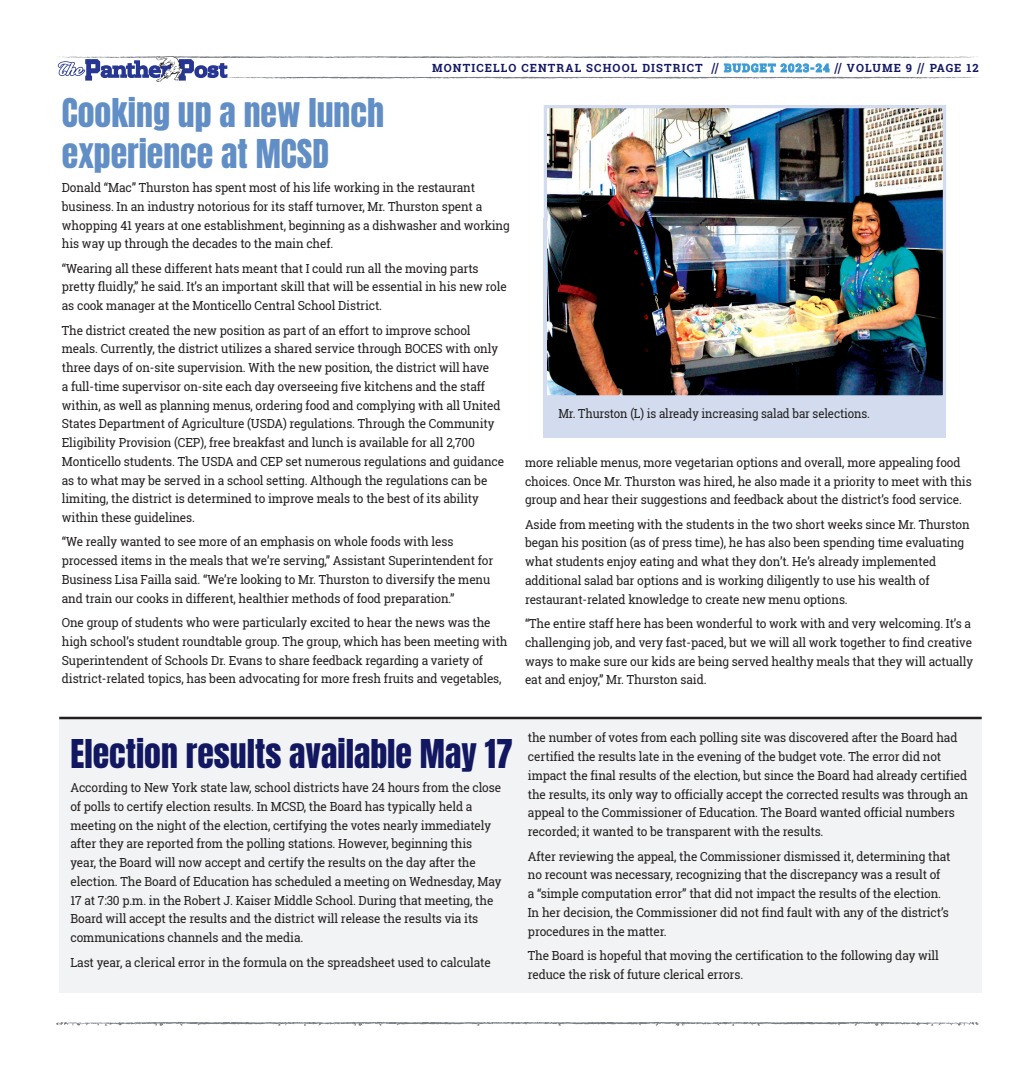
<style>
.page{position:relative;width:1035px;height:1080px;background:#fff}
.page>*{position:absolute;margin:0;border:0;box-sizing:border-box;transform-origin:0 0}
.t1{font:33.75px/40.5px "Anton";color:#628ec6}
.t2{font:33.75px "Anton";color:#121761}
.t3{font:12.5px/18.8px "Roboto Slab";letter-spacing:-.01em;color:#231f20;scale:.95 1}
.t4{font:12.5px "Roboto Slab";letter-spacing:-.01em;color:#231f20;scale:.92 1}
.t5{font:700 11.25px "Roboto Slab";letter-spacing:.1em;color:#121761}
.s1{font-size:14px}
.s2{color:#3c9bd5}
</style>
<div class="page">
<svg style="left:56px;top:1021px;width:923px;height:5px"></svg>
<svg style="left:57px;top:56px;width:922px;height:26px"></svg>
<div style="left:544px;top:218px;width:402px;height:220px;background:#d2dcee"></div>
<img style="left:548px;top:109px;width:394px;height:286px">
<div style="left:544px;top:105px;width:402px;height:294px;border:3px solid #d2dcee"></div>
<div style="left:59px;top:719px;width:923px;height:274px;background:#f2f3f4"></div>
<hr style="left:59px;top:717px;width:923px;height:2px;background:#231f20">
<p class="t5" style="left:432px;top:60px;width:548px">MONTICELLO CENTRAL SCHOOL DISTRICT <span class="s1">//</span> <span class="s2">BUDGET 2023-24</span> <span class="s1">//</span> VOLUME 9 <span class="s1">//</span> PAGE 12</p>
<h1 class="t1" style="left:62px;top:95px;width:324px">Cooking up a new lunch experience at MCSD</h1>
<p class="t3" style="left:62px;top:178px;width:473px">Donald “Mac” Thurston has spent most of his life working in the restaurant business. In an industry notorious for its staff turnover, Mr. Thurston spent a whopping 41 years at one establishment, beginning as a dishwasher and working his way up through the decades to the main chef.</p>
<p class="t3" style="left:62px;top:259px;width:470px">“Wearing all these different hats meant that I could run all the moving parts pretty fluidly,” he said. It’s an important skill that will be essential in his new role as cook manager at the Monticello Central School District.</p>
<p class="t3" style="left:62px;top:320px;width:467px">The district created the new position as part of an effort to improve school meals. Currently, the district utilizes a shared service through BOCES with only three days of on-site supervision. With the new position, the district will have<br>a full-time supervisor on-site each day overseeing five kitchens and the staff within, as well as planning menus, ordering food and complying with all United States Department of Agriculture (USDA) regulations. Through the Community Eligibility Provision (CEP), free breakfast and lunch is available for all 2,700<br>Monticello students. The USDA and CEP set numerous regulations and guidance as to what may be served in a school setting. Although the regulations can be limiting, the district is determined to improve meals to the best of its ability within these guidelines.</p>
<p class="t3" style="left:62px;top:532px;width:456px">“We really wanted to see more of an emphasis on whole foods with less processed items in the meals that we’re serving,” Assistant Superintendent for Business Lisa Failla said. “We’re looking to Mr. Thurston to diversify the menu and train our cooks in different, healthier methods of food preparation.”</p>
<p class="t3" style="left:62px;top:613px;width:471px">One group of students who were particularly excited to hear the news was the high school’s student roundtable group. The group, which has been meeting with Superintendent of Schools Dr. Evans to share feedback regarding a variety of district-related topics, has been advocating for more fresh fruits and vegetables,</p>
<p class="t4" style="left:558px;top:405px;width:340px">Mr. Thurston (L) is already increasing salad bar selections.</p>
<p class="t3" style="left:525px;top:453px;width:472px">more reliable menus, more vegetarian options and overall, more appealing food choices. Once Mr. Thurston was hired, he also made it a priority to meet with this group and hear their suggestions and feedback about the district’s food service.</p>
<p class="t3" style="left:525px;top:515px;width:470px">Aside from meeting with the students in the two short weeks since Mr. Thurston began his position (as of press time), he has also been spending time evaluating what students enjoy eating and what they don’t. He’s already implemented additional salad bar options and is working diligently to use his wealth of restaurant-related knowledge to create new menu options.</p>
<p class="t3" style="left:525px;top:614px;width:473px">“The entire staff here has been wonderful to work with and very welcoming. It’s a challenging job, and very fast-paced, but we will all work together to find creative ways to make sure our kids are being served healthy meals that they will actually eat and enjoy,” Mr. Thurston said.</p>
<h1 class="t2" style="left:70px;top:736px;width:444px">Election results available May 17</h1>
<p class="t3" style="left:70px;top:778px;width:455px">According to New York state law, school districts have 24 hours from the close of polls to certify election results. In MCSD, the Board has typically held a meeting on the night of the election, certifying the votes nearly immediately after they are reported from the polling stations. However, beginning this<br>year, the Board will now accept and certify the results on the day after the election. The Board of Education has scheduled a meeting on Wednesday, May 17 at 7:30 p.m. in the Robert J. Kaiser Middle School. During that meeting, the Board will accept the results and the district will release the results via its communications channels and the media.</p>
<p class="t3" style="left:70px;top:953px;width:444px">Last year, a clerical error in the formula on the spreadsheet used to calculate</p>
<p class="t3" style="left:528px;top:728px;width:465px">the number of votes from each polling site was discovered after the Board had certified the results late in the evening of the budget vote. The error did not impact the final results of the election, but since the Board had already certified the results, its only way to officially accept the corrected results was through an appeal to the Commissioner of Education. The Board wanted official numbers recorded; it wanted to be transparent with the results.</p>
<p class="t3" style="left:528px;top:847px;width:446px">After reviewing the appeal, the Commissioner dismissed it, determining that no recount was necessary, recognizing that the discrepancy was a result of<br>a “simple computation error” that did not impact the results of the election.<br>In her decision, the Commissioner did not find fault with any of the district’s procedures in the matter.</p>
<p class="t3" style="left:528px;top:946px;width:434px">The Board is hopeful that moving the certification to the following day will reduce the risk of future clerical errors.</p>
</div>
